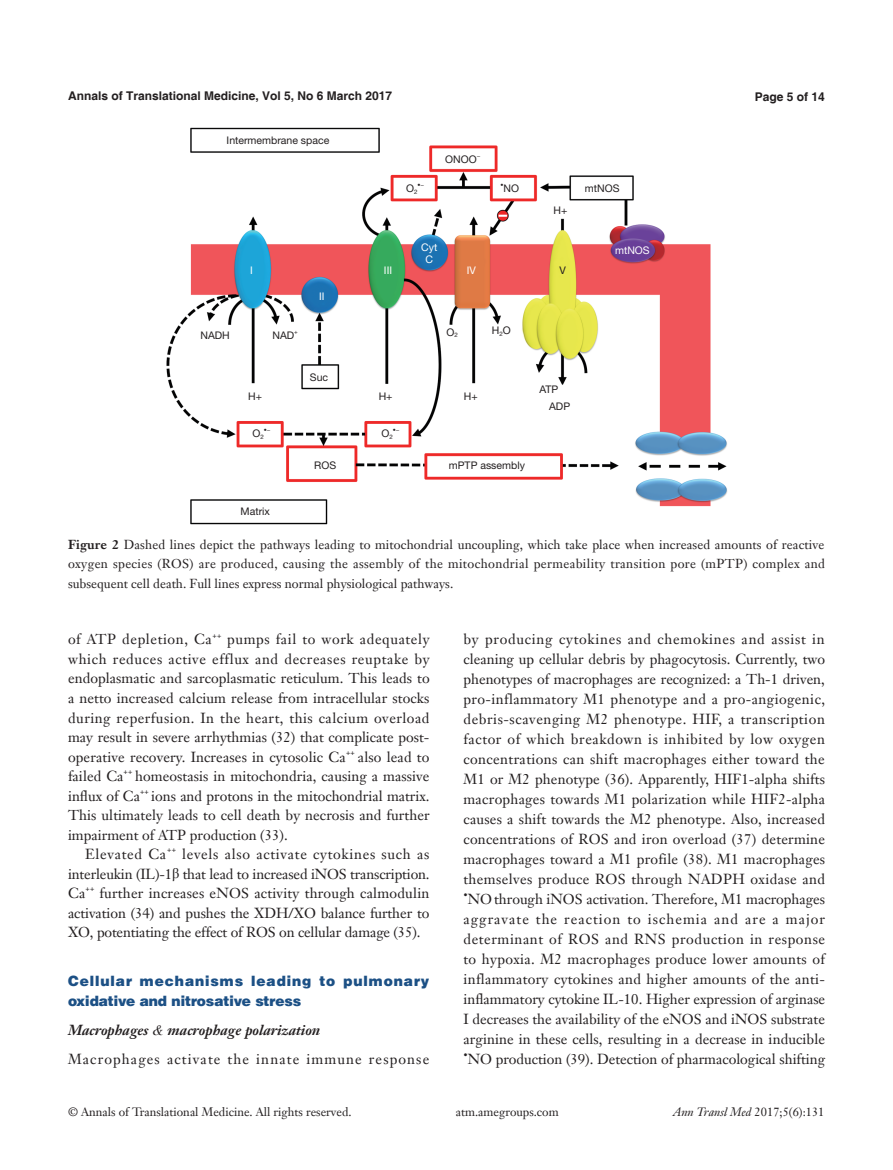
<style>
.page{position:relative;width:893px;height:1170px;background:#fff}
.page>*{position:absolute;margin:0;border:0;box-sizing:border-box;transform-origin:0 0}
.t1{font:14.25px/20px "Janson Text LT";letter-spacing:.005em;color:#231f20;text-align:justify}
.t2{font:14.25px/29.2px "Janson Text LT";letter-spacing:.08em;color:#231f20}
.t3{font:900 14.25px/19.5px "Helvetica";letter-spacing:.07em;color:#1c5085}
.t4{font:14.25px "Janson Text LT";letter-spacing:.04em;color:#231f20}
.t5{font:14.25px "Janson Text LT";letter-spacing:.05em;color:#231f20}
.t6{font:12.75px/19.5px "Janson Text LT";color:#231f20;text-align:justify}
.t7{font:12px "Janson Text LT";color:#231f20}
.t8{font:700 12px "Helvetica";color:#231f20}
.t9{font:10.5px/17.2px "Helvetica Neue LT Pro";color:#231f20}
.t10{font:10.5px "Helvetica Neue LT Pro";color:#fff}
.t11{font:8.25px "Janson Text LT";color:#231f20}
.t12{font:6.15px "Helvetica Neue LT Pro";color:#231f20}
.s1{font-weight:700}
.s2{font-family:"Times New Roman"}
.s3{font-weight:700;font-style:italic}
.s4{font-family:"Times New Roman";font-style:italic}
.s5{font-style:italic}
</style>
<div class="page">
<img style="left:166px;top:128px;width:561px;height:397px">
<p class="t8" style="left:68px;top:88px;width:326px">Annals of Translational Medicine, Vol 5, No 6 March 2017</p>
<p class="t8" style="left:755px;top:89px;width:72px">Page 5 of 14</p>
<p class="t9" style="left:227px;top:131px;width:104px">Intermembrane space</p>
<p class="t10" style="left:250px;top:264px;width:4px">I</p>
<p class="t9" style="left:201px;top:326px;width:31px">NADH</p>
<p class="t9" style="left:272px;top:326px;width:23px">NAD</p>
<p class="t12" style="left:294px;top:328px;width:5px">+</p>
<p class="t10" style="left:319px;top:289px;width:7px">II</p>
<p class="t9" style="left:310px;top:368px;width:20px">Suc</p>
<p class="t9" style="left:406px;top:179px;width:13px">O<sub>2</sub></p>
<p class="t12" style="left:417px;top:181px;width:8px">•−</p>
<p class="t9" style="left:445px;top:150px;width:33px">ONOO</p>
<p class="t12" style="left:477px;top:152px;width:5px">−</p>
<p class="t12" style="left:500px;top:181px;width:5px">•</p>
<p class="t9" style="left:503px;top:179px;width:17px">NO</p>
<p class="t9" style="left:554px;top:202px;width:15px">H+</p>
<p class="t9" style="left:585px;top:179px;width:36px">mtNOS</p>
<p class="t10" style="left:421px;top:241px;width:18px">Cyt</p>
<p class="t10" style="left:615px;top:243px;width:36px">mtNOS</p>
<p class="t10" style="left:425px;top:253px;width:9px">C</p>
<p class="t10" style="left:384px;top:264px;width:10px">III</p>
<p class="t10" style="left:467px;top:264px;width:11px">IV</p>
<p class="t9" style="left:446px;top:323px;width:13px">O<sub>2</sub></p>
<p class="t9" style="left:492px;top:321px;width:20px">H<sub>2</sub>O</p>
<p class="t9" style="left:560px;top:261px;width:8px">V</p>
<p class="t9" style="left:248px;top:387px;width:15px">H+</p>
<p class="t9" style="left:379px;top:387px;width:15px">H+</p>
<p class="t9" style="left:464px;top:387px;width:15px">H+</p>
<p class="t9" style="left:252px;top:424px;width:13px">O<sub>2</sub></p>
<p class="t12" style="left:264px;top:426px;width:8px">•−</p>
<p class="t9" style="left:241px;top:502px;width:31px">Matrix</p>
<p class="t9" style="left:314px;top:456px;width:23px">ROS</p>
<p class="t9" style="left:381px;top:424px;width:13px">O<sub>2</sub></p>
<p class="t12" style="left:393px;top:426px;width:8px">•−</p>
<p class="t9" style="left:449px;top:456px;width:78px">mPTP assembly</p>
<p class="t9" style="left:549px;top:380px;width:22px;text-indent:-10px">ATP<br>ADP</p>
<p class="t6" style="left:68px;top:534px;width:759px"><span class="s1">Figure 2</span> Dashed lines depict the pathways leading to mitochondrial uncoupling, which take place when increased amounts of reactive oxygen species (ROS) are produced, causing the assembly of the mitochondrial permeability transition pore (mPTP) complex and subsequent cell death. Full lines express normal physiological pathways.</p>
<p class="t1" style="left:68px;top:629px;width:363px;line-height:19.5px;text-indent:159px">pumps fail to work adequately which reduces active efflux and decreases reuptake by endoplasmatic and sarcoplasmatic reticulum. This leads to a netto increased calcium release from intracellular stocks during reperfusion. In the heart, this calcium overload may result in severe arrhythmias (32) that complicate post&shy;operative recovery. Increases in cytosolic Ca</p>
<p class="t4" style="left:68px;top:630px;width:145px">of ATP depletion, Ca</p>
<p class="t11" style="left:212px;top:629px;width:10px">++</p>
<p class="t11" style="left:346px;top:746px;width:10px">++</p>
<p class="t1" style="left:358px;top:746px;width:73px">also lead to</p>
<p class="t1" style="left:68px;top:766px;width:57px">failed Ca</p>
<p class="t11" style="left:124px;top:766px;width:10px">++</p>
<p class="t1" style="left:68px;top:766px;width:363px;line-height:19.5px;text-indent:67px">homeostasis in mitochondria, causing a massive influx of Ca</p>
<p class="t11" style="left:140px;top:785px;width:10px">++</p>
<p class="t1" style="left:151px;top:785px;width:280px">ions and protons in the mitochondrial matrix.</p>
<p class="t1" style="left:68px;top:805px;width:363px">This ultimately leads to cell death by necrosis and further</p>
<p class="t1" style="left:68px;top:824px;width:221px">impairment of ATP production (33).</p>
<p class="t5" style="left:85px;top:845px;width:83px">Elevated Ca</p>
<p class="t11" style="left:167px;top:844px;width:11px">++</p>
<p class="t1" style="left:68px;top:844px;width:363px;line-height:19.5px;text-indent:114px">levels also activate cytokines such as interleukin (IL)-1<span class="s2">β</span> that lead to increased iNOS transcription.<br>Ca</p>
<p class="t1" style="left:68px;top:883px;width:363px;line-height:19.5px;text-indent:32px">further increases eNOS activity through calmodulin activation (34) and pushes the XDH/XO balance further to XO, potentiating the effect of ROS on cellular damage (35).</p>
<p class="t3" style="left:68px;top:970px;width:363px">Cellular mechanisms leading to pulmonary oxidative and nitrosative stress</p>
<p class="t2" style="left:68px;top:1015px;width:363px"><span class="s3">Macrophages</span> <span class="s4">&amp;</span> <span class="s3">macrophage polarization<br></span>Macrophages activate the innate immune response</p>
<p class="t11" style="left:86px;top:883px;width:10px">++</p>
<p class="t1" style="left:463px;top:629px;width:363px">by producing cytokines and chemokines and assist in cleaning up cellular debris by phagocytosis. Currently, two phenotypes of macrophages are recognized: a Th-1 driven, pro-inflammatory M1 phenotype and a pro-angiogenic, debris-scavenging M2 phenotype. HIF, a transcription factor of which breakdown is inhibited by low oxygen concentrations can shift macrophages either toward the M1 or M2 phenotype (36). Apparently, HIF1-alpha shifts macrophages towards M1 polarization while HIF2-alpha causes a shift towards the M2 phenotype. Also, increased concentrations of ROS and iron overload (37) determine macrophages toward a M1 profile (38). M1 macrophages themselves produce ROS through NADPH oxidase and</p>
<p class="t11" style="left:463px;top:889px;width:6px">•</p>
<p class="t1" style="left:463px;top:889px;width:363px;text-align:center">NO through iNOS activation. Therefore, M1 macrophages aggravate the reaction to ischemia and are a major determinant of ROS and RNS production in response to hypoxia. M2 macrophages produce lower amounts of inflammatory cytokines and higher amounts of the anti&shy;inflammatory cytokine IL-10. Higher expression of arginase I decreases the availability of the eNOS and iNOS substrate arginine in these cells, resulting in a decrease in inducible</p>
<p class="t11" style="left:463px;top:1049px;width:6px">•</p>
<p class="t1" style="left:468px;top:1049px;width:359px">NO production (39). Detection of pharmacological shifting</p>
<p class="t7" style="left:68px;top:1104px;width:285px">© Annals of Translational Medicine. All rights reserved.</p>
<p class="t7" style="left:456px;top:1104px;width:104px">atm.amegroups.com</p>
<p class="t7" style="left:673px;top:1104px;width:153px"><span class="s5">Ann Transl Med</span> 2017;5(6):131</p>
</div>
